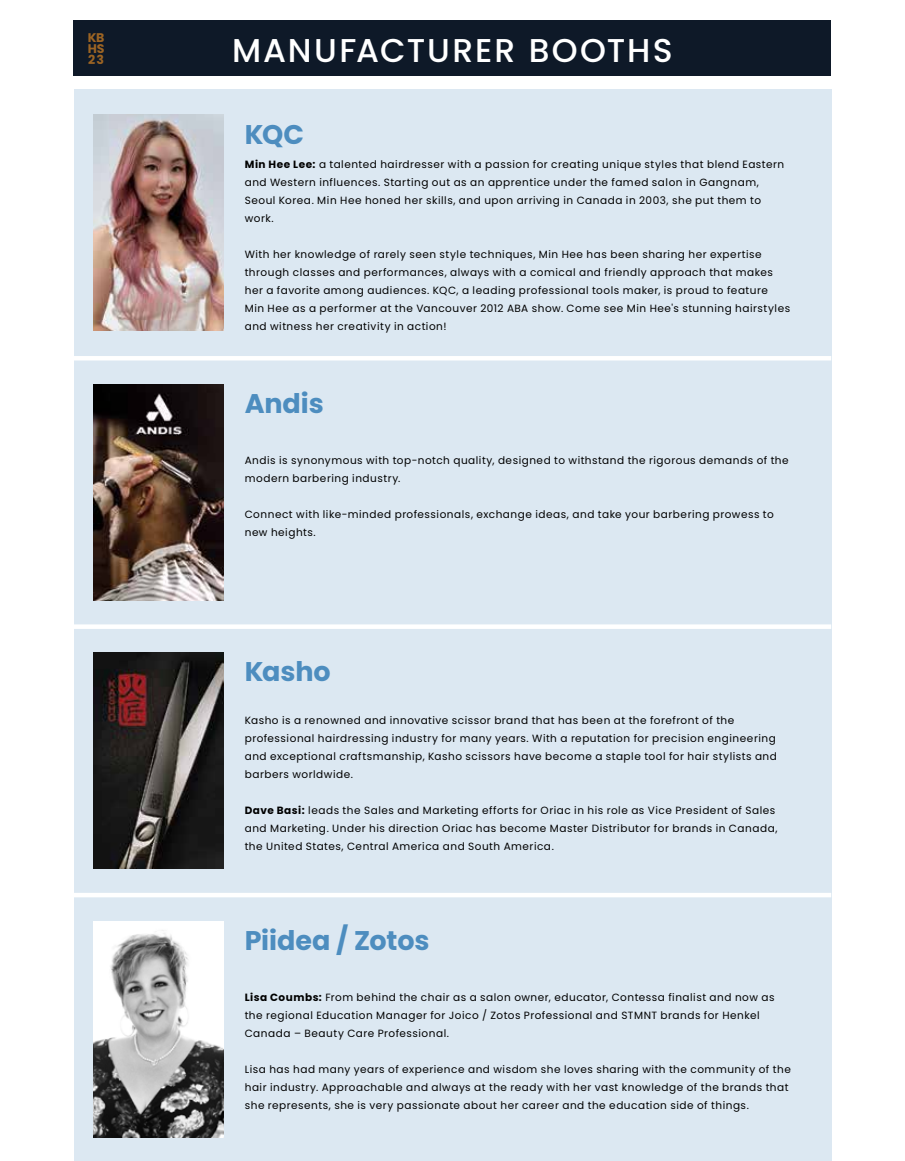
<style>
.page{position:relative;width:905px;height:1161px;background:#fff}
.page>*{position:absolute;margin:0;border:0;box-sizing:border-box;transform-origin:0 0}
.t1{font:500 33px "Poppins";letter-spacing:.055em;color:#fff}
.t2{font:700 27px "Poppins";letter-spacing:-.005em;color:#4d8dbf}
.t3{font:700 12.6px/11.1px "Poppins";color:#f89521;text-align:justify}
.t4{font:10.5px/18px "Poppins";letter-spacing:.05em;color:#000}
.s1{font-weight:700}
</style>
<div class="page">
<div style="left:74px;top:89px;width:757px;height:1072px;background:#dce8f2"></div>
<div style="left:74px;top:20px;width:757px;height:55px;background:#0e1928"></div>
<img style="left:94px;top:921px;width:129px;height:216px">
<img style="left:94px;top:114px;width:129px;height:216px">
<img style="left:94px;top:384px;width:129px;height:216px">
<img style="left:94px;top:653px;width:129px;height:216px">
<div style="left:74px;top:356px;width:757px;height:5px;background:#fff"></div>
<div style="left:74px;top:624px;width:757px;height:5px;background:#fff"></div>
<hr style="left:74px;top:893px;width:757px;height:4px;background:#fff">
<p class="t3" style="left:87px;top:32px;width:19px">KB HS 23</p>
<h1 class="t1" style="left:232px;top:31px;width:442px">MANUFACTURER BOOTHS</h1>
<h2 class="t2" style="left:245px;top:119px;width:61px">KQC</h2>
<p class="t4" style="left:245px;top:156px;width:541px"><span class="s1">Min Hee Lee:</span> a talented hairdresser with a passion for creating unique styles that blend Eastern and Western influences. Starting out as an apprentice under the famed salon in Gangnam, Seoul Korea. Min Hee honed her skills, and upon arriving in Canada in 2003, she put them to work.</p>
<p class="t4" style="left:245px;top:246px;width:547px">With her knowledge of rarely seen style techniques, Min Hee has been sharing her expertise through classes and performances, always with a comical and friendly approach that makes her a favorite among audiences. KQC, a leading professional tools maker, is proud to feature<br>Min Hee as a performer at the Vancouver 2012 ABA show. Come see Min Hee's stunning hairstyles and witness her creativity in action!</p>
<h2 class="t2" style="left:245px;top:388px;width:81px">Andis</h2>
<p class="t4" style="left:245px;top:451px;width:545px">Andis is synonymous with top-notch quality, designed to withstand the rigorous demands of the modern barbering industry.</p>
<p class="t4" style="left:245px;top:505px;width:530px">Connect with like-minded professionals, exchange ideas, and take your barbering prowess to new heights.</p>
<h2 class="t2" style="left:245px;top:656px;width:87px">Kasho</h2>
<p class="t4" style="left:245px;top:711px;width:533px">Kasho is a renowned and innovative scissor brand that has been at the forefront of the professional hairdressing industry for many years. With a reputation for precision engineering and exceptional craftsmanship, Kasho scissors have become a staple tool for hair stylists and barbers worldwide.</p>
<p class="t4" style="left:245px;top:801px;width:534px"><span class="s1">Dave Basi:</span> leads the Sales and Marketing efforts for Oriac in his role as Vice President of Sales and Marketing. Under his direction Oriac has become Master Distributor for brands in Canada, the United States, Central America and South America.</p>
<h2 class="t2" style="left:245px;top:925px;width:186px">Piidea / Zotos</h2>
<p class="t4" style="left:245px;top:989px;width:531px"><span class="s1">Lisa Coumbs:</span> From behind the chair as a salon owner, educator, Contessa finalist and now as the regional Education Manager for Joico / Zotos Professional and STMNT brands for Henkel<br>Canada – Beauty Care Professional.</p>
<p class="t4" style="left:245px;top:1061px;width:547px">Lisa has had many years of experience and wisdom she loves sharing with the community of the hair industry. Approachable and always at the ready with her vast knowledge of the brands that she represents, she is very passionate about her career and the education side of things.</p>
</div>
